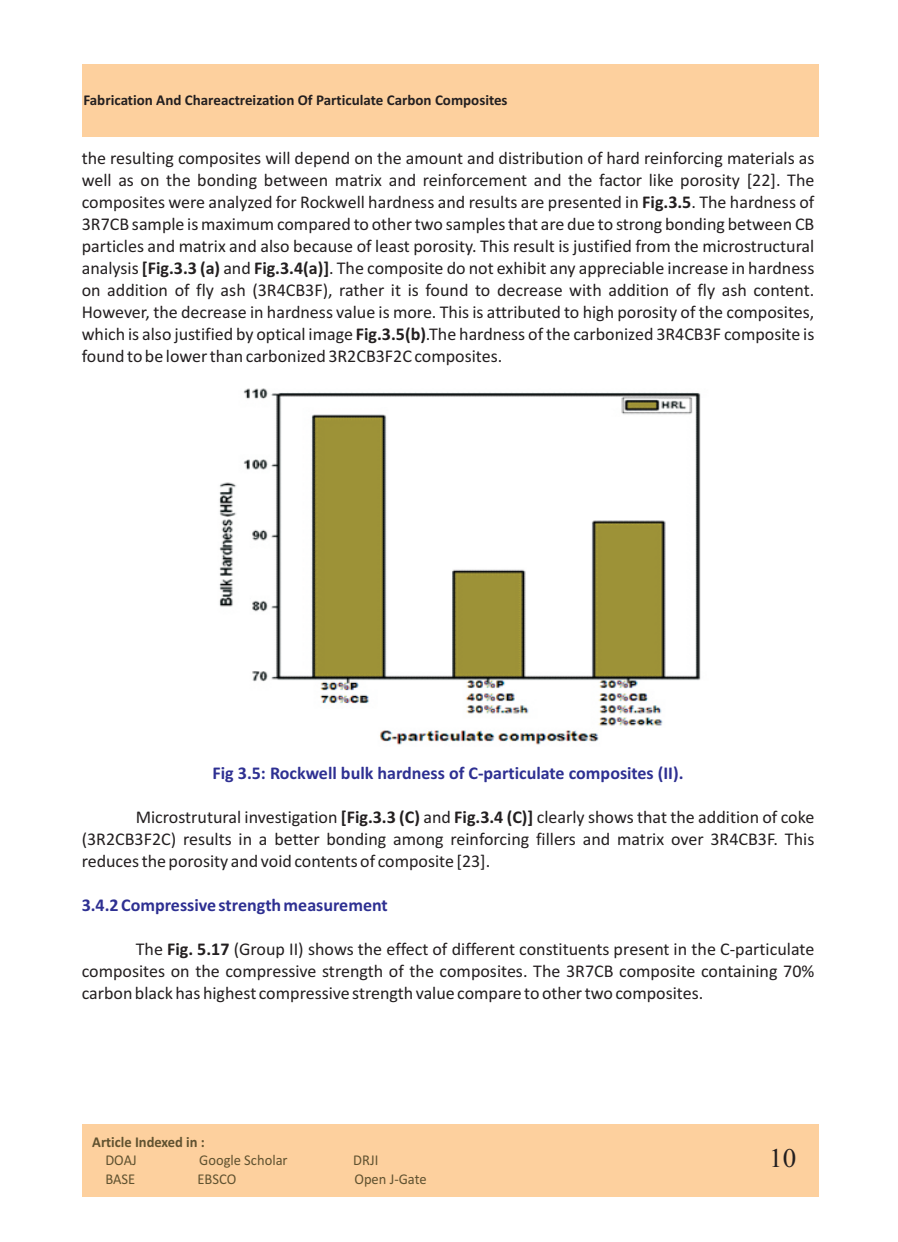
<style>
.page{position:relative;width:898px;height:1242px;background:#fff}
.page>*{position:absolute;margin:0;border:0;box-sizing:border-box;transform-origin:0 0}
.t1{font:27px "Times New Roman";color:#231f20}
.t2{font:18px/21.9px "Calibri";color:#231f20;text-align:justify}
.t3{font:700 18px "Calibri";color:#2e3092}
.t4{font:700 15px "Calibri";color:#231f20}
.t5{font:15px "Calibri";color:#605230}
.t6{font:700 15px "Calibri";color:#605230}
.s1{font-weight:700}
</style>
<div class="page">
<div style="left:82px;top:1124px;width:736px;height:72px;background:#fdd09e"></div>
<div style="left:82px;top:64px;width:736px;height:72px;background:#fdd09e"></div>
<img style="left:219px;top:388px;width:482px;height:357px">
<p class="t4" style="left:83px;top:93px;width:425px">Fabrication And Chareactreization Of Particulate Carbon Composites</p>
<p class="t2" style="left:82px;top:149px;width:734px">the resulting composites will depend on the amount and distribution of hard reinforcing materials as well as on the bonding between matrix and reinforcement and the factor like porosity [22]. The composites were analyzed for Rockwell hardness and results are presented in <span class="s1">Fig.3.5</span>. The hardness of 3R7CB sample is maximum compared to other two samples that are due to strong bonding between CB particles and matrix and also because of least porosity. This result is justified from the microstructural analysis <span class="s1">[Fig.3.3 (a)</span> and <span class="s1">Fig.3.4(a)]</span>. The composite do not exhibit any appreciable increase in hardness on addition of fly ash (3R4CB3F), rather it is found to decrease with addition of fly ash content.<br>However, the decrease in hardness value is more. This is attributed to high porosity of the composites, which is also justified by optical image <span class="s1">Fig.3.5(b)</span>.The hardness of the carbonized 3R4CB3F composite is found to be lower than carbonized 3R2CB3F2C composites.</p>
<p class="t3" style="left:212px;top:766px;width:472px">Fig 3.5: Rockwell bulk hardness of C-particulate composites (II).</p>
<p class="t2" style="left:82px;top:808px;width:734px;text-indent:54px">Microstrutural investigation <span class="s1">[Fig.3.3 (C)</span> and <span class="s1">Fig.3.4 (C)]</span> clearly shows that the addition of coke (3R2CB3F2C) results in a better bonding among reinforcing fillers and matrix over 3R4CB3F. This reduces the porosity and void contents of composite [23].</p>
<p class="t3" style="left:82px;top:898px;width:307px">3.4.2 Compressive strengthmeasurement</p>
<p class="t2" style="left:82px;top:940px;width:734px;text-indent:54px">The <span class="s1">Fig. 5.17</span> (Group II) shows the effect of different constituents present in the C-particulate composites on the compressive strength of the composites. The 3R7CB composite containing 70% carbon black has highest compressive strength value compare to other two composites.</p>
<p class="t6" style="left:92px;top:1135px;width:114px">Article Indexed in :</p>
<p class="t5" style="left:105px;top:1154px;width:33px">DOAJ</p>
<p class="t5" style="left:199px;top:1154px;width:90px">Google Scholar</p>
<p class="t5" style="left:353px;top:1154px;width:27px">DRJI</p>
<p class="t5" style="left:105px;top:1172px;width:31px">BASE</p>
<p class="t5" style="left:197px;top:1172px;width:40px">EBSCO</p>
<p class="t5" style="left:354px;top:1172px;width:74px">Open J-Gate</p>
<h1 class="t1" style="left:769px;top:1147px;width:28px">10</h1>
</div>
